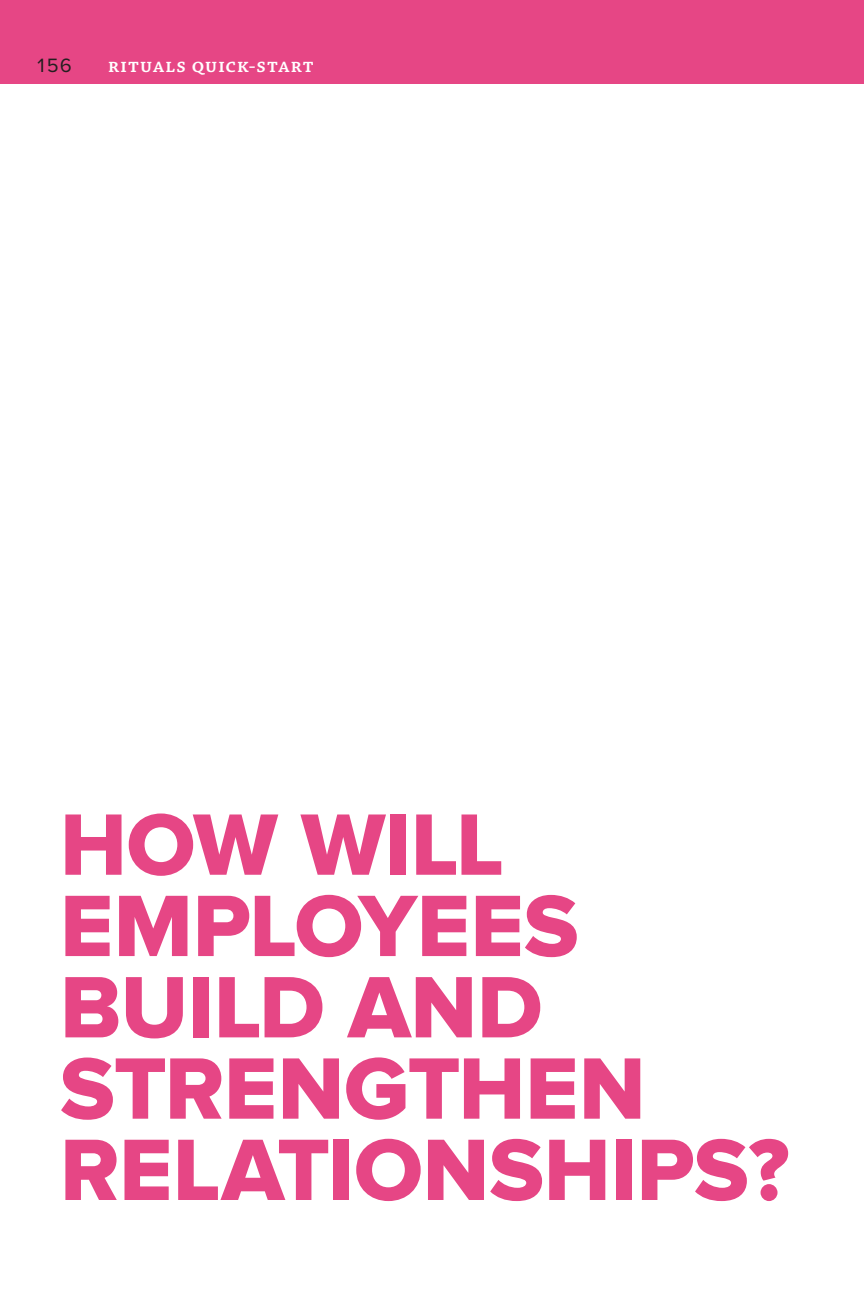
<style>
.page{position:relative;width:864px;height:1296px;background:#fff}
.page>*{position:absolute;margin:0;border:0;box-sizing:border-box;transform-origin:0 0}
.t1{font:90.4px/81.4px "Proxima Nova Extrabld";letter-spacing:-.005em;color:#e64685}
.t2{font:600 20px "Chaparral Pro";letter-spacing:.055em;color:#fff}
.t3{font:20px "Proxima Nova";color:#231f20}
</style>
<div class="page">
<div style="left:0;top:0;width:864px;height:84px;background:#e64685"></div>
<p class="t3" style="left:36px;top:54px;width:38px">156</p>
<p class="t2" style="left:108px;top:54px;width:207px">Rituals quick-start</p>
<p class="t1" style="left:60px;top:810px;width:731px">HOW WILL<br>EMPLOYEES<br>BUILD AND<br>STRENGTHEN<br>RELATIONSHIPS?</p>
</div>
